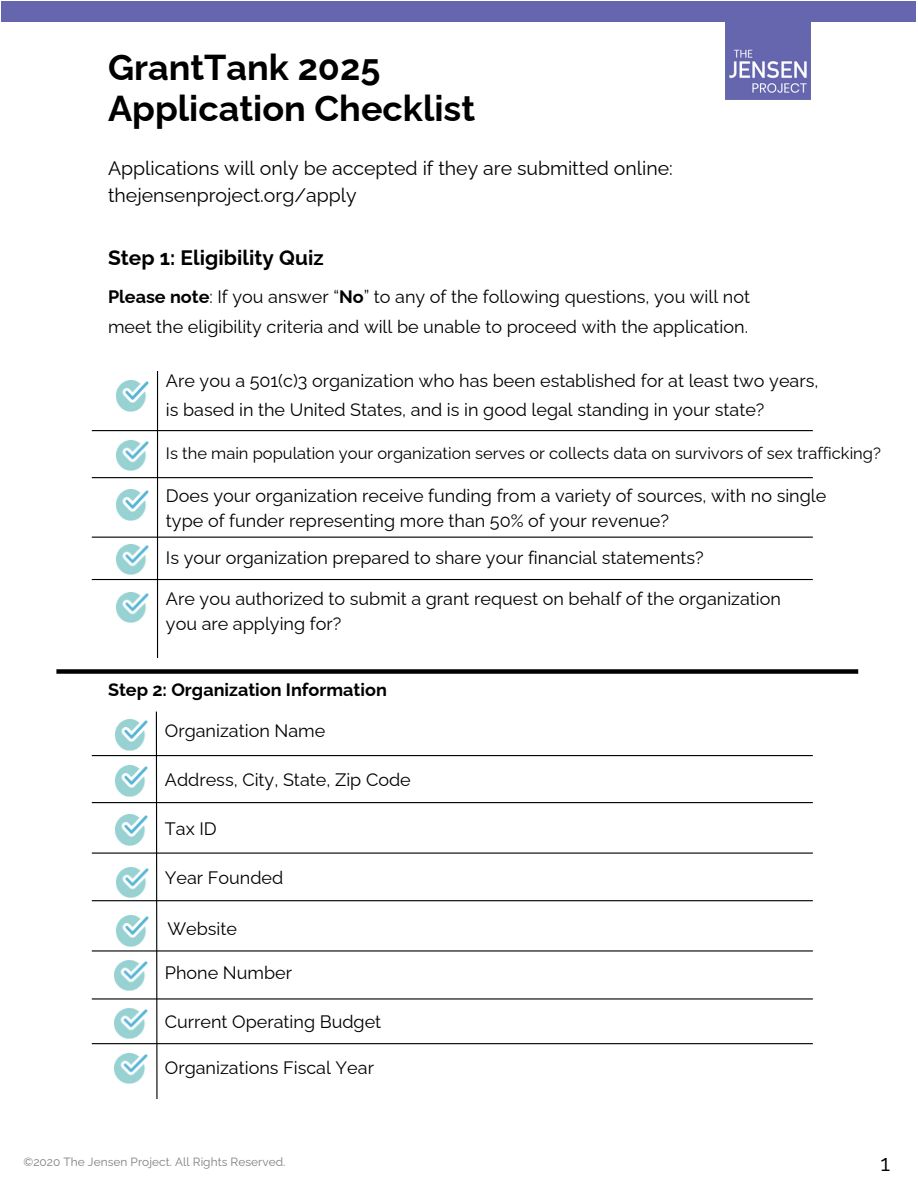
<style>
.page{position:relative;width:918px;height:1188px;background:#fff}
.page>*{position:absolute;margin:0;border:0;box-sizing:border-box;transform-origin:0 0}
.t1{font:700 36px/41.7px "Raleway";color:#000}
.t2{font:22.5px "Raleway";color:#000}
.t3{font:700 20.85px "Raleway";letter-spacing:.005em;color:#000}
.t4{font:19.5px/27px "Raleway";color:#000}
.t5{font:18px/29.2px "Raleway";color:#000}
.t6{font:700 18px "Raleway";color:#000}
.t7{font:16.5px "Raleway";color:#000}
.t8{font:11.85px "Raleway";letter-spacing:.005em;color:#7f7f7f}
.s1{font-weight:700}
</style>
<div class="page">
<img style="left:726px;top:22px;width:84px;height:77px">
<div style="left:1px;top:1px;width:915px;height:21px;background:#6566ae"></div>
<img style="left:116px;top:381px;width:33px;height:30px">
<img style="left:116px;top:440px;width:33px;height:31px">
<img style="left:116px;top:490px;width:33px;height:30px">
<img style="left:116px;top:544px;width:33px;height:31px">
<hr style="left:157px;top:371px;width:1px;height:287px;background:#000">
<hr style="left:92px;top:430px;width:721px;height:1px;background:#000">
<hr style="left:92px;top:477px;width:721px;height:1px;background:#000">
<hr style="left:92px;top:537px;width:721px;height:1px;background:#000">
<hr style="left:92px;top:579px;width:721px;height:1px;background:#000">
<img style="left:116px;top:592px;width:33px;height:31px">
<img style="left:115px;top:720px;width:33px;height:30px">
<img style="left:115px;top:766px;width:33px;height:30px">
<img style="left:115px;top:815px;width:33px;height:30px">
<img style="left:116px;top:867px;width:33px;height:31px">
<svg style="left:155px;top:711px;width:3px;height:388px"></svg>
<hr style="left:92px;top:755px;width:721px;height:1px;background:#000">
<hr style="left:92px;top:802px;width:721px;height:1px;background:#000">
<hr style="left:92px;top:853px;width:721px;height:1px;background:#000">
<img style="left:116px;top:916px;width:33px;height:30px">
<img style="left:115px;top:961px;width:33px;height:30px">
<img style="left:115px;top:1009px;width:33px;height:30px">
<img style="left:115px;top:1054px;width:33px;height:30px">
<hr style="left:92px;top:900px;width:721px;height:1px;background:#000">
<hr style="left:92px;top:950px;width:721px;height:2px;background:#000">
<div style="left:56px;top:669px;width:802px;height:5px;background:#000"></div>
<hr style="left:92px;top:998px;width:721px;height:2px;background:#000">
<hr style="left:92px;top:1043px;width:721px;height:1px;background:#000">
<h1 class="t1" style="left:108px;top:46px;width:369px">GrantTank 2025<br>Application Checklist</h1>
<h5 class="t4" style="left:108px;top:155px;width:566px">Applications will only be accepted if they are submitted online: thejensenproject.org/apply</h5>
<h2 class="t3" style="left:108px;top:246px;width:217px">Step 1: Eligibility Quiz</h2>
<h5 class="t5" style="left:108px;top:282px;width:644px"><span class="s1">Please note</span>: If you answer “<span class="s1">No</span>” to any of the following questions, you will not meet the eligibility criteria and will be unable to proceed with the application.</h5>
<p class="t5" style="left:166px;top:366px;width:654px">Are you a 501(c)3 organization who has been established for at least two years, is based in the United States, and is in good legal standing in your state?</p>
<h5 class="t7" style="left:166px;top:443px;width:716px">Is the main population your organization serves or collects data on survivors of sex trafficking?</h5>
<p class="t5" style="left:166px;top:484px;width:662px;line-height:24.8px">Does your organization receive funding from a variety of sources, with no single type of funder representing more than 50% of your revenue?</p>
<p class="t5" style="left:166px;top:543px;width:539px">Is your organization prepared to share your financial statements?</p>
<p class="t5" style="left:166px;top:587px;width:617px;line-height:24.8px">Are you authorized to submit a grant request on behalf of the organization you are applying for?</p>
<h6 class="t6" style="left:108px;top:680px;width:280px">Step 2: Organization Information</h6>
<p class="t5" style="left:165px;top:716px;width:162px">Organization Name</p>
<h5 class="t5" style="left:165px;top:765px;width:247px">Address, City, State, Zip Code</h5>
<p class="t5" style="left:165px;top:814px;width:53px">Tax ID</p>
<p class="t5" style="left:165px;top:863px;width:120px">Year Founded</p>
<p class="t5" style="left:167px;top:914px;width:71px">Website</p>
<h5 class="t5" style="left:165px;top:958px;width:129px">Phone Number</h5>
<p class="t5" style="left:165px;top:1007px;width:218px">Current Operating Budget</p>
<h5 class="t5" style="left:165px;top:1053px;width:211px">Organizations Fiscal Year</h5>
<p class="t8" style="left:23px;top:1155px;width:264px">©2020 The Jensen Project. All Rights Reserved.</p>
<p class="t2" style="left:880px;top:1150px;width:11px">1</p>
</div>
